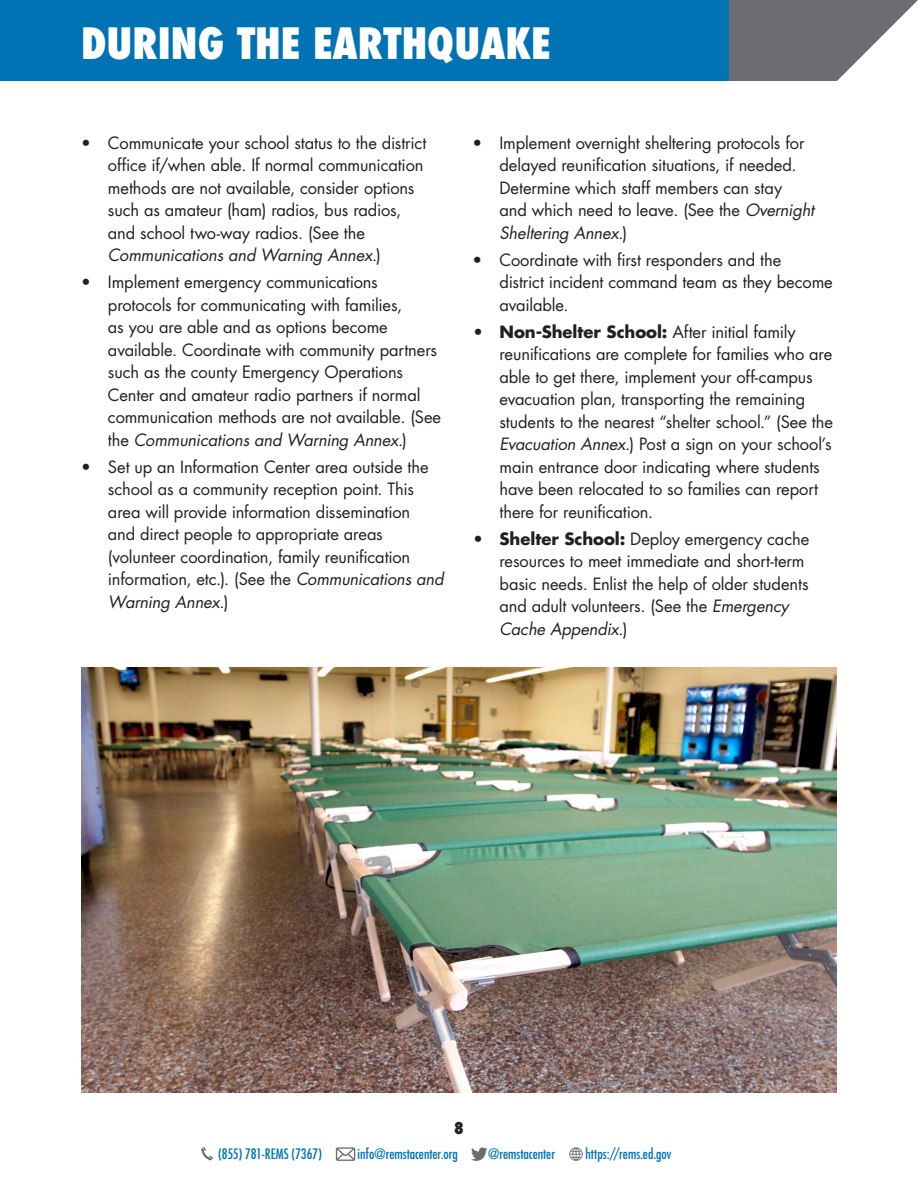
<style>
.page{position:relative;width:918px;height:1188px;background:#fff}
.page>*{position:absolute;margin:0;border:0;box-sizing:border-box;transform-origin:0 0}
.t1{font:800 condensed 42px "Futura";color:#fff}
.t2{font:800 18px "Futura PT Cond";color:#231f20}
.t3{font:16.5px/22.5px "Futura Std";letter-spacing:-.01em;color:#231f20}
.t4{font:condensed 14.1px "Futura Std";color:#0073b4}
.s1{font-style:italic}
.s2{font-weight:700}
</style>
<div class="page">
<svg style="left:336px;top:1147px;width:19px;height:14px"></svg>
<svg style="left:471px;top:1147px;width:17px;height:14px"></svg>
<svg style="left:569px;top:1147px;width:14px;height:14px"></svg>
<svg style="left:201px;top:1147px;width:12px;height:13px"></svg>
<svg style="left:729px;top:0;width:189px;height:81px"></svg>
<div style="left:0;top:0;width:729px;height:81px;background:#0073b4"></div>
<img style="left:81px;top:667px;width:756px;height:426px">
<h1 class="t1" style="left:81px;top:14px;width:471px">DURING THE EARTHQUAKE</h1>
<p class="t3" style="left:108px;top:131px;width:320px;text-indent:-27px">• Communicate your school status to the district office if/when able. If normal communication methods are not available, consider options such as amateur (ham) radios, bus radios, and school two-way radios. (See the <span class="s1">Communications and Warning Annex</span>.)</p>
<p class="t3" style="left:108px;top:271px;width:335px;text-indent:-27px">• Implement emergency communications protocols for communicating with families,<br>as you are able and as options become available. Coordinate with community partners such as the county Emergency Operations Center and amateur radio partners if normal communication methods are not available. (See the <span class="s1">Communications and Warning Annex</span>.)</p>
<p class="t3" style="left:108px;top:455px;width:337px;text-indent:-27px">• Set up an Information Center area outside the school as a community reception point. This area will provide information dissemination<br>and direct people to appropriate areas (volunteer coordination, family reunification information, etc.). (See the <span class="s1">Communications and Warning Annex</span>.)</p>
<p class="t3" style="left:499px;top:131px;width:316px;text-indent:-27px">• Implement overnight sheltering protocols for delayed reunification situations, if needed.<br>Determine which staff members can stay<br>and which need to leave. (See the <span class="s1">Overnight Sheltering Annex</span>.)</p>
<p class="t3" style="left:499px;top:248px;width:335px;text-indent:-27px">• Coordinate with first responders and the<br>district incident command team as they become available.</p>
<p class="t3" style="left:499px;top:321px;width:335px;text-indent:-27px"><span class="s2">• Non-Shelter School:</span> After initial family reunifications are complete for families who are able to get there, implement your off-campus evacuation plan, transporting the remaining students to the nearest “shelter school.” (See the <span class="s1">Evacuation Annex</span>.) Post a sign on your school’s main entrance door indicating where students have been relocated to so families can report there for reunification.</p>
<p class="t3" style="left:499px;top:527px;width:311px;text-indent:-27px"><span class="s2">• Shelter School:</span> Deploy emergency cache resources to meet immediate and short-term basic needs. Enlist the help of older students and adult volunteers. (See the <span class="s1">Emergency Cache Appendix</span>.)</p>
<p class="t2" style="left:454px;top:1118px;width:11px">8</p>
<p class="t4" style="left:218px;top:1146px;width:105px">(855) 781-REMS (7367)</p>
<p class="t4" style="left:358px;top:1146px;width:102px">info@remstacenter.org</p>
<p class="t4" style="left:488px;top:1146px;width:69px">@remstacenter</p>
<p class="t4" style="left:585px;top:1146px;width:88px">https://rems.ed.gov</p>
</div>
